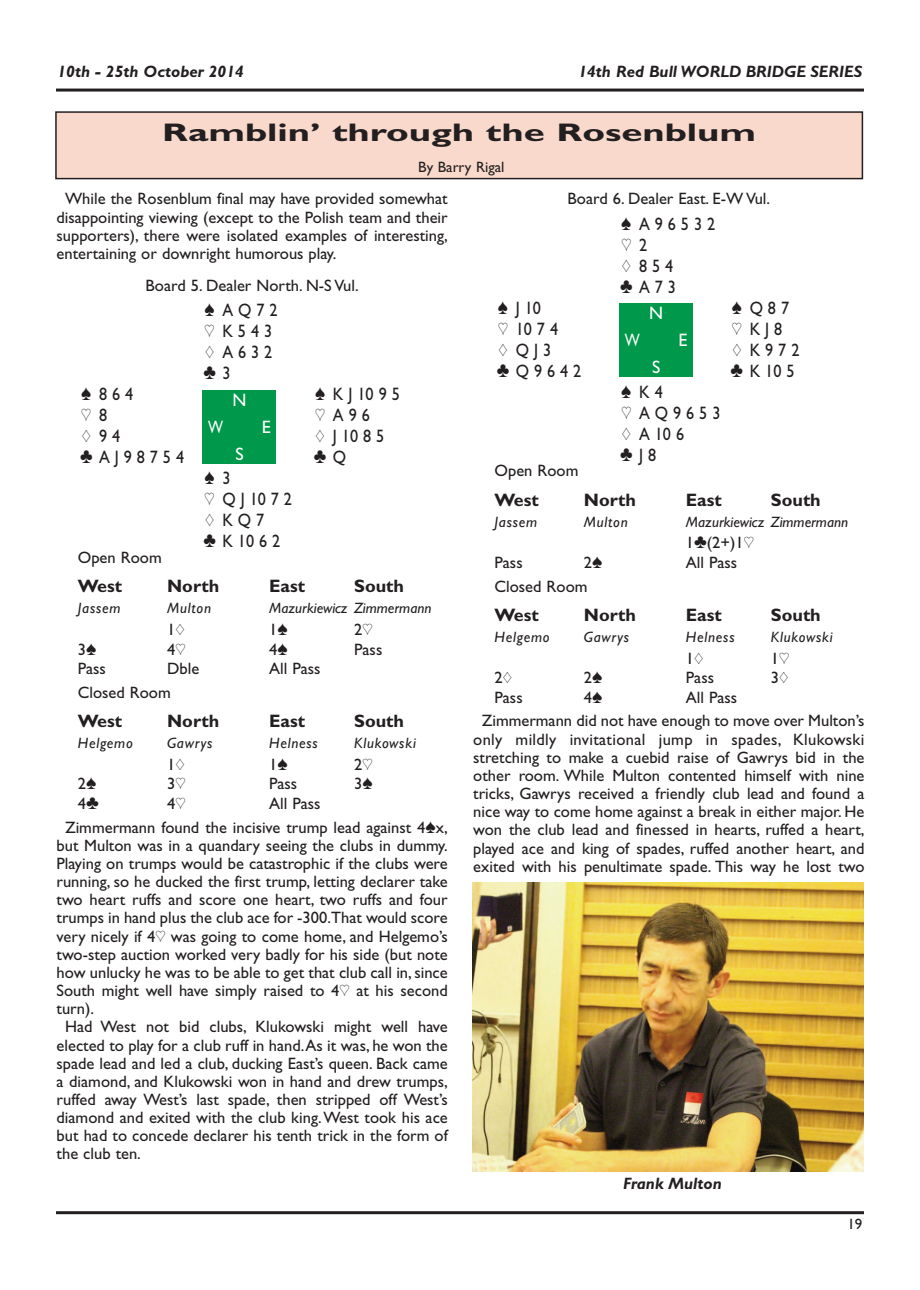
<style>
.page{position:relative;width:920px;height:1290px;background:#fff}
.page>*{position:absolute;margin:0;border:0;box-sizing:border-box;transform-origin:0 0}
.t1{font:700 25.5px "Gill Sans Bridge";color:#231f20;scale:1.5 1}
.t2{font:18px/21px "Gill Sans Bridge";letter-spacing:.305em;color:#231f20;scale:.9 1}
.t3{font:700 18px "Gill Sans Bridge";color:#231f20}
.t4{font:18px "Gill Sans Bridge";color:#fff}
.t5{font:18px "Gill Sans Bridge";color:#fff;scale:.8 1}
.t6{font:16.5px/18.1px "Gill Sans Bridge";color:#231f20;text-align:justify}
.t7{font:italic 700 16.5px "Gill Sans Bridge";color:#231f20}
.t8{font:italic 15px "Gill Sans Bridge";letter-spacing:.05em;color:#231f20}
.t9{font:italic 15px "Gill Sans Bridge";color:#231f20}
.t10{font:15px "Gill Sans Bridge";color:#231f20}
</style>
<div class="page">
<hr style="left:56px;top:1211px;width:808px;height:3px;background:#231f20">
<hr style="left:56px;top:89px;width:808px;height:3px;background:#231f20">
<div style="left:619px;top:303px;width:74px;height:74px;background:#00984a"></div>
<div style="left:203px;top:390px;width:73px;height:73px;background:#00984a"></div>
<div style="left:56px;top:112px;width:806px;height:67px;background:#f9d9cb"></div>
<div style="left:55px;top:111px;width:808px;height:68px;border:2px solid #231f20"></div>
<img style="left:473px;top:882px;width:391px;height:289px">
<p class="t7" style="left:58px;top:62px;width:188px">10th - 25th October 2014</p>
<p class="t7" style="left:578px;top:62px;width:286px">14th Red Bull WORLD BRIDGE SERIES</p>
<h1 class="t1" style="left:162px;top:118px;width:397px">Ramblin’ through the Rosenblum</h1>
<p class="t10" style="left:418px;top:158px;width:88px">By Barry Rigal</p>
<p class="t6" style="left:57px;top:190px;width:393px;text-indent:9px">While the Rosenblum final may have provided somewhat disappointing viewing (except to the Polish team and their supporters), there were isolated examples of interesting, entertaining or downright humorous play.</p>
<p class="t6" style="left:146px;top:276px;width:215px">Board 5. Dealer North. N-S Vul.</p>
<p class="t2" style="left:203px;top:300px;width:84px">[ AQ72 ] K543 { A632 } 3</p>
<p class="t2" style="left:81px;top:384px;width:59px">[ 864</p>
<p class="t2" style="left:315px;top:384px;width:96px">[ KJ1095</p>
<p class="t2" style="left:81px;top:405px;width:30px">] 8</p>
<p class="t2" style="left:315px;top:405px;width:62px">] A96</p>
<p class="t2" style="left:82px;top:426px;width:44px">{94</p>
<p class="t2" style="left:316px;top:426px;width:78px">{ J1085</p>
<p class="t2" style="left:80px;top:447px;width:117px">}AJ98754</p>
<p class="t2" style="left:314px;top:447px;width:37px">} Q</p>
<p class="t2" style="left:203px;top:468px;width:100px">[ 3<br>] QJ1072 { KQ7 }K1062</p>
<p class="t6" style="left:78px;top:548px;width:85px">Open Room</p>
<p class="t3" style="left:78px;top:576px;width:46px">West</p>
<p class="t3" style="left:167px;top:576px;width:54px">North</p>
<p class="t3" style="left:269px;top:576px;width:37px">East</p>
<p class="t3" style="left:354px;top:576px;width:51px">South</p>
<p class="t8" style="left:78px;top:599px;width:44px">Jassem</p>
<p class="t8" style="left:167px;top:599px;width:45px">Multon</p>
<p class="t9" style="left:269px;top:599px;width:164px">Mazurkiewicz Zimmermann</p>
<p class="t6" style="left:167px;top:620px;width:19px">1{</p>
<p class="t6" style="left:269px;top:620px;width:20px">1[</p>
<p class="t6" style="left:354px;top:620px;width:20px">2]</p>
<p class="t6" style="left:78px;top:640px;width:20px">3[</p>
<p class="t6" style="left:167px;top:640px;width:20px">4]</p>
<p class="t6" style="left:269px;top:640px;width:20px">4[</p>
<p class="t6" style="left:354px;top:640px;width:30px">Pass</p>
<p class="t6" style="left:78px;top:659px;width:30px">Pass</p>
<p class="t6" style="left:167px;top:659px;width:34px">Dble</p>
<p class="t6" style="left:269px;top:659px;width:53px">All Pass</p>
<p class="t6" style="left:78px;top:683px;width:95px">Closed Room</p>
<p class="t3" style="left:78px;top:711px;width:46px">West</p>
<p class="t3" style="left:167px;top:711px;width:54px">North</p>
<p class="t3" style="left:269px;top:711px;width:37px">East</p>
<p class="t3" style="left:354px;top:711px;width:51px">South</p>
<p class="t8" style="left:78px;top:734px;width:57px">Helgemo</p>
<p class="t8" style="left:167px;top:734px;width:47px">Gawrys</p>
<p class="t8" style="left:269px;top:734px;width:50px">Helness</p>
<p class="t8" style="left:354px;top:734px;width:63px">Klukowski</p>
<p class="t6" style="left:167px;top:755px;width:19px">1{</p>
<p class="t6" style="left:269px;top:755px;width:20px">1[</p>
<p class="t6" style="left:354px;top:755px;width:20px">2]</p>
<p class="t6" style="left:78px;top:775px;width:20px">2[</p>
<p class="t6" style="left:167px;top:775px;width:20px">3]</p>
<p class="t6" style="left:269px;top:775px;width:30px">Pass</p>
<p class="t6" style="left:354px;top:775px;width:20px">3[</p>
<p class="t6" style="left:78px;top:794px;width:23px">4}</p>
<p class="t6" style="left:167px;top:794px;width:20px">4]</p>
<p class="t4" style="left:232px;top:389px;width:16px">N</p>
<p class="t5" style="left:208px;top:416px;width:20px">W</p>
<p class="t4" style="left:262px;top:416px;width:10px">E</p>
<p class="t4" style="left:235px;top:443px;width:10px">S</p>
<p class="t6" style="left:65px;top:791px;width:384px;line-height:23.7px;text-indent:204px">All Pass<br>Zimmermann found the incisive trump lead against 4[x,</p>
<p class="t6" style="left:57px;top:836px;width:393px">but Multon was in a quandary seeing the clubs in dummy.</p>
<p class="t6" style="left:57px;top:854px;width:393px">Playing on trumps would be catastrophic if the clubs were</p>
<p class="t6" style="left:57px;top:872px;width:393px">running, so he ducked the first trump, letting declarer take</p>
<p class="t6" style="left:57px;top:890px;width:393px">two heart ruffs and score one heart, two ruffs and four</p>
<p class="t6" style="left:57px;top:909px;width:393px">trumps in hand plus the club ace for -300.That would score</p>
<p class="t6" style="left:57px;top:927px;width:393px">very nicely if 4] was going to come home, and Helgemo’s</p>
<p class="t6" style="left:57px;top:945px;width:393px">two-step auction worked very badly for his side (but note</p>
<p class="t6" style="left:57px;top:963px;width:393px">how unlucky he was to be able to get that club call in, since</p>
<p class="t6" style="left:57px;top:981px;width:393px">South might well have simply raised to 4] at his second</p>
<p class="t6" style="left:57px;top:999px;width:39px">turn).</p>
<p class="t6" style="left:65px;top:1017px;width:384px">Had West not bid clubs, Klukowski might well have</p>
<p class="t6" style="left:57px;top:1036px;width:393px">elected to play for a club ruff in hand.As it was, he won the</p>
<p class="t6" style="left:57px;top:1054px;width:393px">spade lead and led a club, ducking East’s queen. Back came</p>
<p class="t6" style="left:57px;top:1072px;width:393px">a diamond, and Klukowski won in hand and drew trumps,</p>
<p class="t6" style="left:57px;top:1090px;width:393px">ruffed away West’s last spade, then stripped off West’s</p>
<p class="t6" style="left:57px;top:1108px;width:393px">diamond and exited with the club king.West took his ace</p>
<p class="t6" style="left:57px;top:1126px;width:393px">but had to concede declarer his tenth trick in the form of</p>
<p class="t6" style="left:57px;top:1145px;width:86px">the club ten.</p>
<p class="t6" style="left:568px;top:190px;width:204px">Board 6. Dealer East. E-W Vul.</p>
<p class="t2" style="left:620px;top:213px;width:107px">[ A96532 ] 2<br>{ 854 }A73</p>
<p class="t2" style="left:498px;top:297px;width:49px">[ J10</p>
<p class="t2" style="left:732px;top:297px;width:65px">[ Q87</p>
<p class="t2" style="left:498px;top:318px;width:68px">] 1074</p>
<p class="t2" style="left:732px;top:318px;width:58px">] KJ8</p>
<p class="t2" style="left:498px;top:339px;width:60px">{ QJ3</p>
<p class="t2" style="left:732px;top:339px;width:76px">{ K972</p>
<p class="t2" style="left:497px;top:360px;width:95px">}Q9642</p>
<p class="t2" style="left:731px;top:360px;width:72px">}K105</p>
<p class="t2" style="left:620px;top:381px;width:113px">[K4<br>] AQ9653 { A106 }J8</p>
<p class="t6" style="left:494px;top:461px;width:85px">Open Room</p>
<p class="t3" style="left:494px;top:489px;width:46px">West</p>
<p class="t3" style="left:584px;top:489px;width:54px">North</p>
<p class="t3" style="left:686px;top:489px;width:37px">East</p>
<p class="t3" style="left:771px;top:489px;width:51px">South</p>
<p class="t8" style="left:494px;top:513px;width:44px">Jassem</p>
<p class="t8" style="left:584px;top:513px;width:45px">Multon</p>
<p class="t9" style="left:686px;top:513px;width:164px">Mazurkiewicz Zimmermann</p>
<p class="t6" style="left:686px;top:534px;width:70px">1}(2+)1]</p>
<p class="t6" style="left:494px;top:553px;width:30px">Pass</p>
<p class="t6" style="left:584px;top:553px;width:20px">2[</p>
<p class="t6" style="left:686px;top:553px;width:53px">All Pass</p>
<p class="t6" style="left:494px;top:577px;width:95px">Closed Room</p>
<p class="t3" style="left:494px;top:604px;width:46px">West</p>
<p class="t3" style="left:584px;top:604px;width:54px">North</p>
<p class="t3" style="left:686px;top:604px;width:37px">East</p>
<p class="t3" style="left:771px;top:604px;width:51px">South</p>
<p class="t8" style="left:494px;top:628px;width:57px">Helgemo</p>
<p class="t8" style="left:584px;top:628px;width:47px">Gawrys</p>
<p class="t8" style="left:686px;top:628px;width:50px">Helness</p>
<p class="t8" style="left:771px;top:628px;width:63px">Klukowski</p>
<p class="t6" style="left:686px;top:649px;width:19px">1{</p>
<p class="t6" style="left:771px;top:649px;width:20px">1]</p>
<p class="t6" style="left:494px;top:668px;width:19px">2{</p>
<p class="t6" style="left:584px;top:668px;width:20px">2[</p>
<p class="t6" style="left:686px;top:668px;width:30px">Pass</p>
<p class="t6" style="left:771px;top:668px;width:19px">3{</p>
<p class="t6" style="left:494px;top:688px;width:30px">Pass</p>
<p class="t6" style="left:584px;top:688px;width:20px">4[</p>
<p class="t4" style="left:649px;top:302px;width:16px">N</p>
<p class="t5" style="left:625px;top:329px;width:20px">W</p>
<p class="t4" style="left:678px;top:329px;width:10px">E</p>
<p class="t4" style="left:652px;top:356px;width:10px">S</p>
<p class="t6" style="left:482px;top:685px;width:384px;line-height:23.7px;text-indent:204px">All Pass<br>Zimmermann did not have enough to move over Multon’s</p>
<p class="t6" style="left:473px;top:730px;width:393px">only mildly invitational jump in spades, Klukowski stretching to make a cuebid raise of Gawrys bid in the other room. While Multon contented himself with nine tricks, Gawrys received a friendly club lead and found a nice way to come home against a break in either major. He won the club lead and finessed in hearts, ruffed a heart, played ace and king of spades, ruffed another heart, and exited with his penultimate spade. This way he lost two</p>
<p class="t7" style="left:623px;top:1173px;width:100px">Frank Multon</p>
<p class="t10" style="left:847px;top:1215px;width:16px">19</p>
</div>
